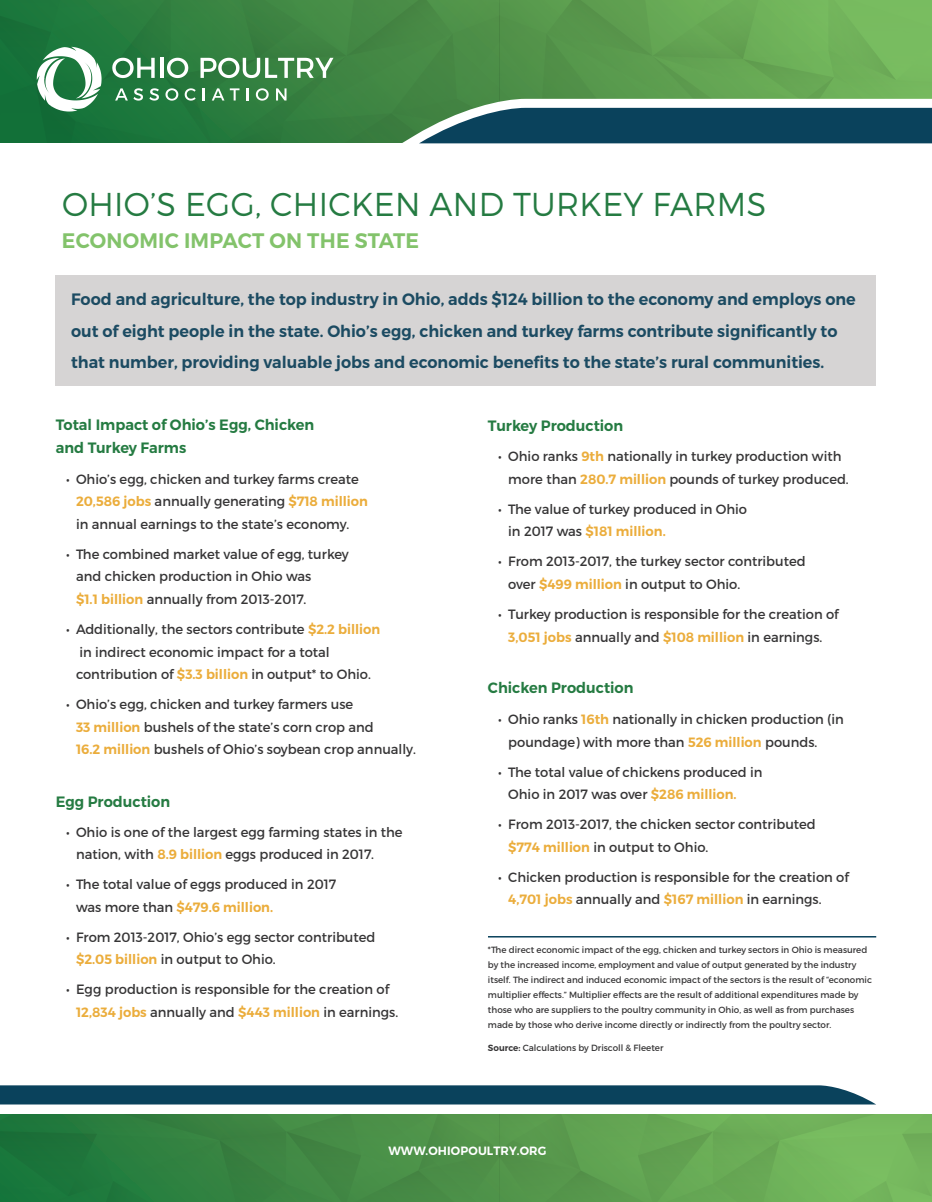
<style>
.page{position:relative;width:932px;height:1202px;background:#fff}
.page>*{position:absolute;margin:0;border:0;box-sizing:border-box;transform-origin:0 0}
.t1{font:300 33px "Montserrat";letter-spacing:.01em;color:#257b42}
.t2{font:600 21px "Montserrat";letter-spacing:.01em;color:#83c36b}
.basic{font:600 16.5px/31.5px "Montserrat";color:#1c4b62}
.t3{font:600 15px/22.5px "Montserrat";color:#257b42}
.t4{font:13.5px/22.5px "Montserrat";color:#363536}
.basic-2{font:600 12px "Montserrat";letter-spacing:.01em;color:#fff}
.Source{font:9px/15px "Montserrat";color:#363536}
.basic-3{font:9px "Montserrat";color:#363536}
.s1{font-weight:600;color:#ebad3c}
.s2{font-weight:600}
</style>
<div class="page">
<img style="left:0;top:0;width:932px;height:143px">
<img style="left:0;top:1114px;width:932px;height:88px">
<svg style="left:37px;top:47px;width:65px;height:64px"></svg>
<svg style="left:115px;top:88px;width:28px;height:13px"></svg>
<svg style="left:149px;top:88px;width:10px;height:13px"></svg>
<svg style="left:165px;top:88px;width:13px;height:13px"></svg>
<svg style="left:185px;top:88px;width:11px;height:13px"></svg>
<svg style="left:203px;top:88px;width:2px;height:12px"></svg>
<svg style="left:212px;top:88px;width:12px;height:12px"></svg>
<svg style="left:230px;top:88px;width:9px;height:12px"></svg>
<svg style="left:246px;top:88px;width:2px;height:12px"></svg>
<svg style="left:256px;top:88px;width:13px;height:13px"></svg>
<svg style="left:276px;top:88px;width:10px;height:12px"></svg>
<svg style="left:112px;top:58px;width:43px;height:20px"></svg>
<hr style="left:160px;top:58px;width:3px;height:20px;background:#fff">
<svg style="left:167px;top:58px;width:21px;height:20px"></svg>
<svg style="left:200px;top:58px;width:133px;height:20px"></svg>
<svg style="left:370px;top:94px;width:562px;height:50px"></svg>
<svg style="left:0;top:1085px;width:876px;height:19px;background:#144962"></svg>
<div style="left:56px;top:275px;width:820px;height:110px;background:#d6d4d4"></div>
<hr style="left:488px;top:936px;width:388px;height:1px;background:#0a425c">
<p class="t1" style="left:62px;top:184px;width:705px">OHIO’S EGG, CHICKEN AND TURKEY FARMS</p>
<p class="t2" style="left:62px;top:227px;width:359px">ECONOMIC IMPACT ON THE STATE</p>
<p class="basic" style="left:71px;top:283px;width:786px">Food and agriculture, the top industry in Ohio, adds $124 billion to the economy and employs one out of eight people in the state. Ohio’s egg, chicken and turkey farms contribute significantly to that number, providing valuable jobs and economic benefits to the state’s rural communities.</p>
<p class="t3" style="left:56px;top:414px;width:260px">Total Impact of Ohio’s Egg, Chicken and Turkey Farms</p>
<p class="t4" style="left:76px;top:468px;width:293px;text-indent:-10px">• Ohio’s egg, chicken and turkey farms create<br><span class="s1">20,586 jobs</span> annually generating <span class="s1">$718 million </span>in annual earnings to the state’s economy.</p>
<p class="t4" style="left:76px;top:543px;width:274px;text-indent:-10px">• The combined market value of egg, turkey and chicken production in Ohio was<br><span class="s1">$1.1 billion</span> annually from 2013-2017.</p>
<p class="t4" style="left:76px;top:618px;width:306px;text-indent:-10px">• Additionally, the sectors contribute <span class="s1">$2.2 billion </span>in indirect economic impact for a total contribution of <span class="s1">$3.3 billion</span> in output* to Ohio.</p>
<p class="t4" style="left:76px;top:693px;width:341px;text-indent:-10px">• Ohio’s egg, chicken and turkey farmers use<br><span class="s1">33 million</span> bushels of the state’s corn crop and<br><span class="s1">16.2 million</span> bushels of Ohio’s soybean crop annually.</p>
<p class="t3" style="left:56px;top:790px;width:116px">Egg Production</p>
<p class="t4" style="left:76px;top:820px;width:328px;text-indent:-10px">• Ohio is one of the largest egg farming states in the nation, with <span class="s1">8.9 billion</span> eggs produced in 2017.</p>
<p class="t4" style="left:76px;top:873px;width:262px;text-indent:-10px">• The total value of eggs produced in 2017 was more than <span class="s1">$479.6 million.</span></p>
<p class="t4" style="left:76px;top:925px;width:301px;text-indent:-10px">• From 2013-2017, Ohio’s egg sector contributed <span class="s1">$2.05 billion</span> in output to Ohio.</p>
<p class="t4" style="left:76px;top:978px;width:324px;text-indent:-10px">• Egg production is responsible for the creation of<br><span class="s1">12,834 jobs</span> annually and <span class="s1">$443 million</span> in earnings.</p>
<p class="t3" style="left:488px;top:415px;width:137px">Turkey Production</p>
<p class="t4" style="left:508px;top:445px;width:342px;text-indent:-10px">• Ohio ranks <span class="s1">9th</span> nationally in turkey production with more than <span class="s1">280.7 million</span> pounds of turkey produced.</p>
<p class="t4" style="left:508px;top:498px;width:240px;text-indent:-10px">• The value of turkey produced in Ohio in 2017 was <span class="s1">$181 million.</span></p>
<p class="t4" style="left:508px;top:550px;width:299px;text-indent:-10px">• From 2013-2017, the turkey sector contributed over <span class="s1">$499 million</span> in output to Ohio.</p>
<p class="t4" style="left:498px;top:603px;width:342px;text-align:center">• Turkey production is responsible for the creation of<br><span class="s1">3,051 jobs</span> annually and <span class="s1">$108 million</span> in earnings.</p>
<p class="t3" style="left:488px;top:676px;width:147px">Chicken Production</p>
<p class="t4" style="left:508px;top:708px;width:337px;text-indent:-10px">• Ohio ranks <span class="s1">16th</span> nationally in chicken production (in poundage) with more than <span class="s1">526 million</span> pounds.</p>
<p class="t4" style="left:508px;top:760px;width:256px;text-indent:-10px">• The total value of chickens produced in<br>Ohio in 2017 was over <span class="s1">$286 million.</span></p>
<p class="t4" style="left:508px;top:813px;width:309px;text-indent:-10px">• From 2013-2017, the chicken sector contributed <span class="s1">$774 million</span> in output to Ohio.</p>
<p class="t4" style="left:508px;top:865px;width:342px;text-indent:-10px">• Chicken production is responsible for the creation of<br><span class="s1">4,701 jobs</span> annually and <span class="s1">$167 million</span> in earnings.</p>
<p class="Source" style="left:488px;top:942px;width:385px">*The direct economic impact of the egg, chicken and turkey sectors in Ohio is measured by the increased income, employment and value of output generated by the industry itself. The indirect and induced economic impact of the sectors is the result of “economic multiplier effects.” Multiplier effects are the result of additional expenditures made by those who are suppliers to the poultry community in Ohio, as well as from purchases made by those who derive income directly or indirectly from the poultry sector.</p>
<p class="basic-3" style="left:488px;top:1042px;width:177px"><span class="s2">Source:</span> Calculations by Driscoll &amp; Fleeter</p>
<p class="basic-2" style="left:388px;top:1143px;width:159px">WWW.OHIOPOULTRY.ORG</p>
</div>
